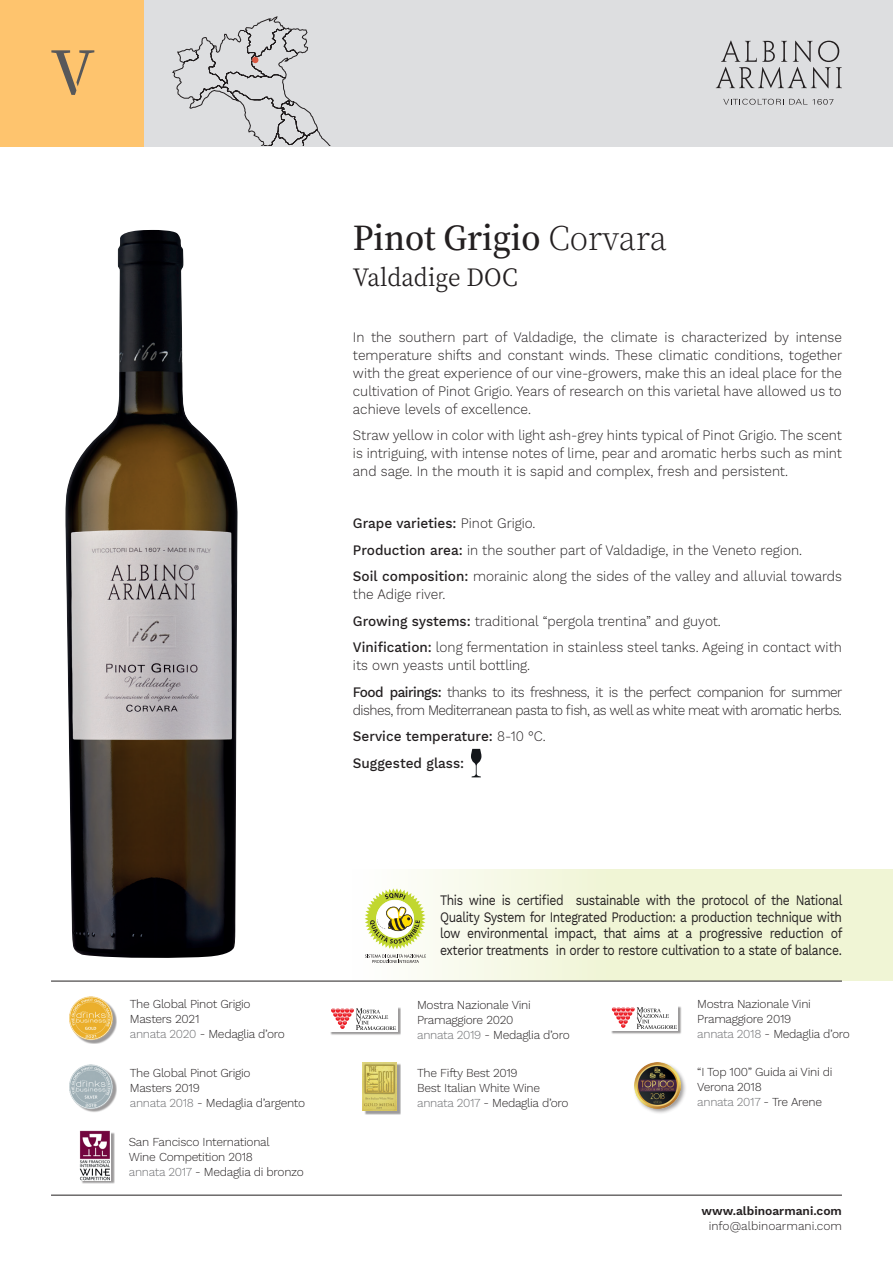
<style>
.page{position:relative;width:893px;height:1263px;background:#fff}
.page>*{position:absolute;margin:0;border:0;box-sizing:border-box;transform-origin:0 0}
.t1{font:600 33px "Noto Serif JP";color:#231f20;scale:.95 1}
.t2{font:24px "Noto Serif JP";color:#231f20;scale:.95 1}
.t3{font:300 14.25px/18px "Work Sans";color:#231f20;text-align:justify;scale:.95 1}
.t4{font:14.25px/16.5px "Work Sans";letter-spacing:-.03em;color:#231f20;text-align:justify;scale:.85 1}
.t5{font:300 14.25px/26.5px "Work Sans";letter-spacing:-.04em;color:#231f20;scale:.95 1}
.t6{font:300 12px/15px "Work Sans";letter-spacing:-.025em;color:#231f20}
.t7{font:300 12px "Work Sans";color:#231f20}
.t8{font:600 12px "Work Sans";color:#231f20}
.s1{font-weight:200}
.s2{font-weight:500}
.s3{color:#6c6d70}
</style>
<div class="page">
<div style="left:0;top:0;width:146px;height:146px;background:#fec46e"></div>
<div style="left:145px;top:0;width:748px;height:146px;background:#dddee0"></div>
<svg style="left:172px;top:16px;width:159px;height:130px"></svg>
<svg style="left:51px;top:50px;width:43px;height:45px"></svg>
<img style="left:65px;top:230px;width:173px;height:728px">
<hr style="left:51px;top:1195px;width:791px;height:1px;background:#231f20">
<svg style="left:471px;top:749px;width:10px;height:28px"></svg>
<svg style="left:723px;top:99px;width:84px;height:6px"></svg>
<svg style="left:813px;top:99px;width:20px;height:6px"></svg>
<svg style="left:716px;top:41px;width:126px;height:47px"></svg>
<div style="left:353px;top:869px;width:540px;height:112px;background:linear-gradient(to right,#fafcf3,#ecf3cb)"></div>
<svg style="left:365px;top:888px;width:61px;height:75px"></svg>
<hr style="left:51px;top:981px;width:791px;height:1px;background:#231f20">
<div style="left:364px;top:1063px;width:37px;height:52px;background:#231f20;opacity:.45"></div>
<img style="left:363px;top:1062px;width:34px;height:48px">
<div style="left:81px;top:1132px;width:34px;height:52px;background:#231f20;opacity:.45"></div>
<img style="left:80px;top:1131px;width:31px;height:49px">
<div style="left:71px;top:1066px;width:46px;height:46px;background:#231f20;opacity:.45"></div>
<img style="left:69px;top:1064px;width:45px;height:45px">
<div style="left:71px;top:998px;width:46px;height:46px;background:#231f20;opacity:.45"></div>
<img style="left:69px;top:996px;width:45px;height:45px">
<div style="left:633px;top:1061px;width:54px;height:54px;background:#231f20;opacity:.45"></div>
<img style="left:634px;top:1062px;width:46px;height:46px">
<div style="left:331px;top:1007px;width:70px;height:28px;background:#231f20;opacity:.45"></div>
<div style="left:330px;top:1006px;width:67px;height:26px;background:#fff"></div>
<svg style="left:331px;top:1008px;width:65px;height:22px"></svg>
<div style="left:611px;top:1006px;width:71px;height:28px;background:#231f20;opacity:.45"></div>
<div style="left:611px;top:1005px;width:67px;height:25px;background:#fff"></div>
<svg style="left:612px;top:1007px;width:65px;height:22px"></svg>
<h1 class="t1" style="left:353px;top:219px;width:332px">Pinot Grigio <span class="s1">Corvara</span></h1>
<h2 class="t2" style="left:353px;top:264px;width:175px">Valdadige DOC</h2>
<p class="t3" style="left:353px;top:329px;width:517px">In the southern part of Valdadige, the climate is characterized by intense temperature shifts and constant winds. These climatic conditions, together with the great experience of our vine-growers, make this an ideal place for the cultivation of Pinot Grigio. Years of research on this varietal have allowed us to achieve levels of excellence.</p>
<p class="t3" style="left:353px;top:427px;width:516px">Straw yellow in color with light ash-grey hints typical of Pinot Grigio. The scent is intriguing, with intense notes of lime, pear and aromatic herbs such as mint and sage. In the mouth it is sapid and complex, fresh and persistent.</p>
<p class="t3" style="left:353px;top:511px;width:516px;line-height:26.5px;text-align:left"><span class="s2">Grape varieties:</span> Pinot Grigio.<br><span class="s2">Production area:</span> in the souther part of Valdadige, in the Veneto region.<br><span class="s2">Soil composition:</span> morainic along the sides of the valley and alluvial towards</p>
<p class="t3" style="left:353px;top:582px;width:516px;line-height:26.5px;text-align:left">the Adige river.<br><span class="s2">Growing systems:</span> traditional “pergola trentina” and guyot.<br><span class="s2">Vinification:</span> long fermentation in stainless steel tanks. Ageing in contact with</p>
<p class="t5" style="left:353px;top:653px;width:517px">its own yeasts until bottling.<br><span class="s2">Food pairings:</span> thanks to its freshness, it is the perfect companion for summer</p>
<p class="t5" style="left:353px;top:697px;width:516px">dishes, from Mediterranean pasta to fish, as well as white meat with aromatic herbs.<br><span class="s2">Service temperature:</span> 8-10 °C.<br><span class="s2">Suggested glass:</span></p>
<p class="t6" style="left:130px;top:997px;width:157px">The Global Pinot Grigio<br>Masters 2021<br><span class="s3">annata 2020</span> - Medaglia d’oro</p>
<p class="t6" style="left:130px;top:1065px;width:177px">The Global Pinot Grigio<br>Masters 2019<br><span class="s3">annata 2018</span> - Medaglia d’argento</p>
<p class="t6" style="left:129px;top:1135px;width:177px">San Fancisco International<br>Wine Competition 2018<br><span class="s3">annata 2017</span> - Medaglia di bronzo</p>
<p class="t4" style="left:440px;top:893px;width:475px">This wine is certified sustainable with the protocol of the National Quality System for Integrated Production: a production technique with low environmental impact, that aims at a progressive reduction of exterior treatments in order to restore cultivation to a state of balance.</p>
<p class="t6" style="left:417px;top:998px;width:154px">Mostra Nazionale Vini<br>Pramaggiore 2020<br><span class="s3">annata 2019</span> - Medaglia d’oro</p>
<p class="t6" style="left:417px;top:1065px;width:153px">The Fifty Best 2019<br>Best Italian White Wine <span class="s3">annata 2017</span> - Medaglia d’oro</p>
<p class="t6" style="left:697px;top:997px;width:154px">Mostra Nazionale Vini<br>Pramaggiore 2019<br><span class="s3">annata 2018</span> - Medaglia d’oro</p>
<p class="t6" style="left:697px;top:1065px;width:137px">“I Top 100” Guida ai Vini di<br>Verona 2018<br><span class="s3">annata 2017</span> - Tre Arene</p>
<p class="t8" style="left:701px;top:1203px;width:142px">www.albinoarmani.com</p>
<p class="t7" style="left:709px;top:1218px;width:135px">info@albinoarmani.com</p>
</div>
